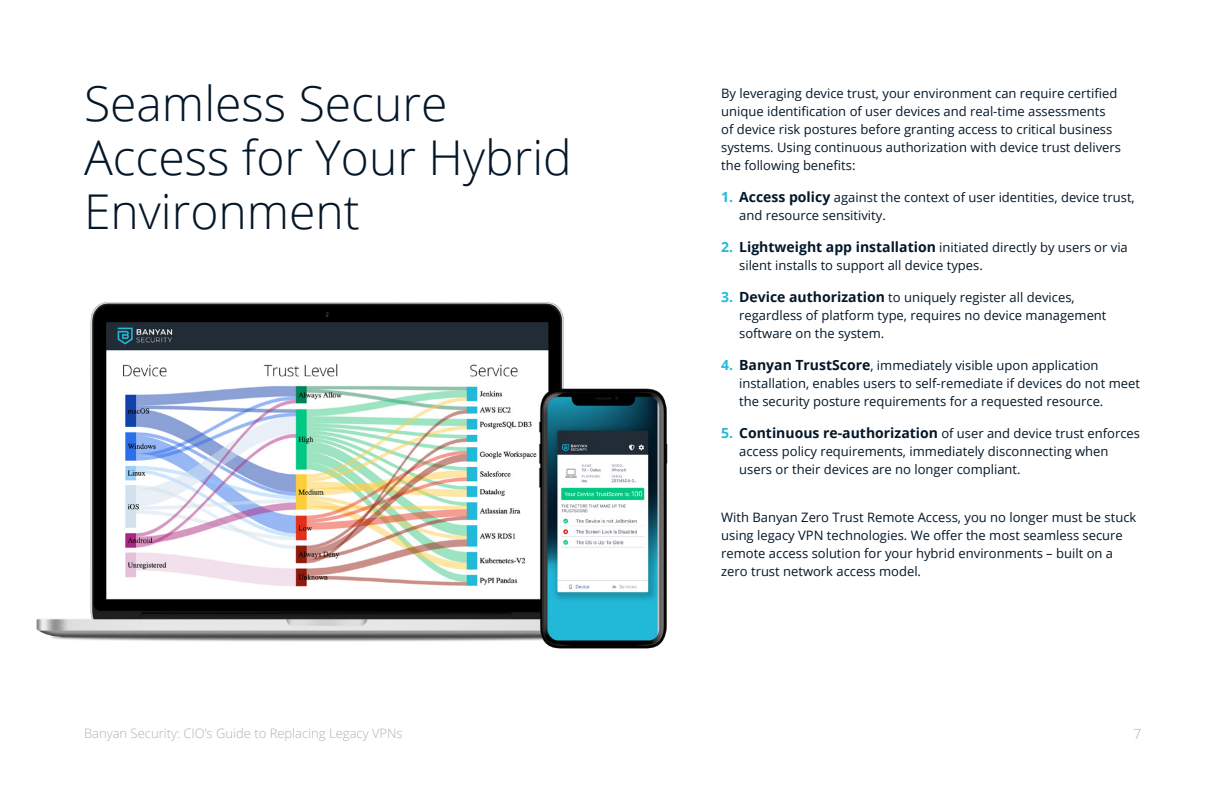
<style>
.page{position:relative;width:1224px;height:792px;background:#fff}
.page>*{position:absolute;margin:0;border:0;box-sizing:border-box;transform-origin:0 0}
.t1{font:300 48px/54px "Open Sans";color:#031729}
.t2{font:300 14px "Open Sans";color:#abb3b8}
.t3{font:13px/18px "Open Sans";color:#031729}
.t4{font:300 13px "Open Sans";color:#abb3b8}
.s1{font-weight:700;font-size:14px;color:#24bad9}
.s2{font-weight:700;font-size:14px}
</style>
<div class="page">
<img style="left:36px;top:302px;width:632px;height:347px">
<h1 class="t1" style="left:84px;top:75px;width:489px">Seamless Secure<br>Access for Your Hybrid<br>Environment</h1>
<p class="t3" style="left:721px;top:84px;width:401px">By leveraging device trust, your environment can require certified unique identification of user devices and real-time assessments of device risk postures before granting access to critical business systems. Using continuous authorization with device trust delivers the following benefits:</p>
<p class="t3" style="left:739px;top:188px;width:397px;text-indent:-18px"><span class="s1">1.</span> <span class="s2">Access policy</span> against the context of user identities, device trust, and resource sensitivity.</p>
<p class="t3" style="left:739px;top:238px;width:390px;text-indent:-18px"><span class="s1">2.</span> <span class="s2">Lightweight app installation</span> initiated directly by users or via silent installs to support all device types.</p>
<p class="t3" style="left:739px;top:288px;width:369px;text-indent:-18px"><span class="s1">3.</span> <span class="s2">Device authorization</span> to uniquely register all devices, regardless of platform type, requires no device management software on the system.</p>
<p class="t3" style="left:739px;top:356px;width:402px;text-indent:-18px"><span class="s1">4.</span> <span class="s2">Banyan TrustScore</span>, immediately visible upon application installation, enables users to self-remediate if devices do not meet the security posture requirements for a requested resource.</p>
<p class="t3" style="left:739px;top:424px;width:402px;text-indent:-18px"><span class="s1">5.</span> <span class="s2">Continuous re-authorization</span> of user and device trust enforces access policy requirements, immediately disconnecting when users or their devices are no longer compliant.</p>
<p class="t3" style="left:721px;top:508px;width:417px">With Banyan Zero Trust Remote Access, you no longer must be stuck using legacy VPN technologies. We offer the most seamless secure remote access solution for your hybrid environments – built on a zero trust network access model.</p>
<p class="t4" style="left:84px;top:725px;width:320px">Banyan Security: CIO’s Guide to Replacing Legacy VPNs</p>
<p class="t2" style="left:1133px;top:724px;width:9px">7</p>
</div>
